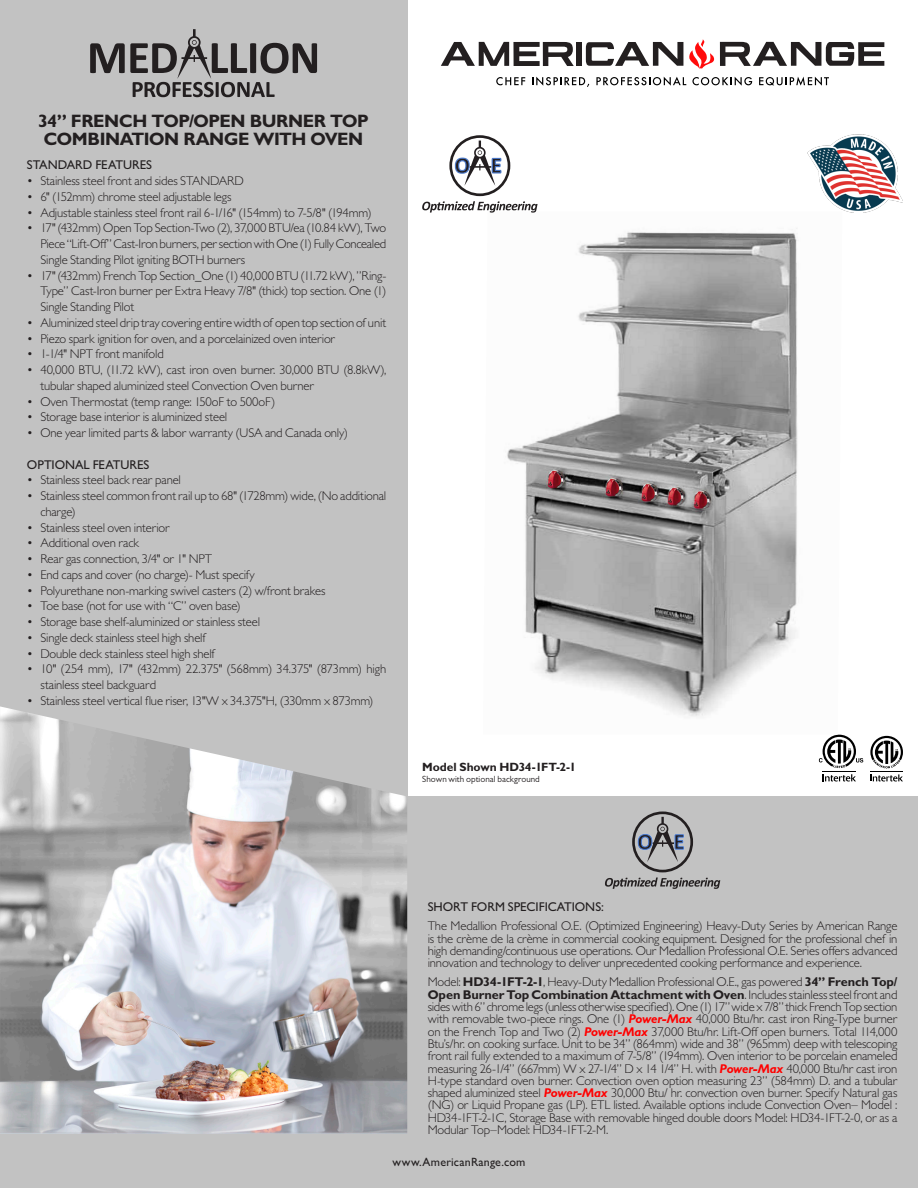
<style>
.page{position:relative;width:918px;height:1188px;background:#fff}
.page>*{position:absolute;margin:0;border:0;box-sizing:border-box;transform-origin:0 0}
.t1{font:700 18px "Gill Sans MT Pro";letter-spacing:-.02em;color:#231f20}
.t2{font:300 12.75px/12.3px "Gill Sans MT Pro";letter-spacing:-.015em;color:#231f20;text-align:justify}
.t3{font:500 12.75px "Gill Sans MT Pro";letter-spacing:-.005em;color:#231f20}
.t4{font:700 12px "Gill Sans MT Pro";letter-spacing:-.01em;color:#231f20}
.t5{font:500 12px "Gill Sans MT Pro";letter-spacing:.02em;color:#231f20}
.t6{font:9px "Gill Sans MT Pro";letter-spacing:.005em;color:#231f20}
.s1{font-weight:700}
.s2{font-weight:700;font-style:italic;color:#f00}
</style>
<div class="page">
<div style="left:0;top:796px;width:918px;height:392px;background:#c2c2c2"></div>
<div style="left:0;top:0;width:407px;height:1188px;background:#c2c2c2"></div>
<img style="left:0;top:706px;width:407px;height:428px">
<div style="left:576px;top:42px;width:6px;height:24px;background:#231f20"></div>
<svg style="left:441px;top:42px;width:133px;height:24px"></svg>
<svg style="left:586px;top:42px;width:97px;height:24px"></svg>
<svg style="left:689px;top:39px;width:195px;height:29px"></svg>
<svg style="left:496px;top:77px;width:29px;height:8px"></svg>
<svg style="left:532px;top:77px;width:57px;height:10px"></svg>
<svg style="left:596px;top:77px;width:90px;height:9px"></svg>
<svg style="left:692px;top:77px;width:60px;height:9px"></svg>
<svg style="left:759px;top:77px;width:70px;height:9px"></svg>
<svg style="left:90px;top:29px;width:227px;height:68px"></svg>
<svg style="left:823px;top:774px;width:33px;height:8px"></svg>
<hr style="left:823px;top:771px;width:33px;height:1px;background:#000">
<svg style="left:819px;top:735px;width:44px;height:33px"></svg>
<svg style="left:870px;top:774px;width:33px;height:8px"></svg>
<hr style="left:870px;top:771px;width:33px;height:1px;background:#000">
<svg style="left:870px;top:736px;width:33px;height:32px"></svg>
<img style="left:808px;top:134px;width:95px;height:78px">
<img style="left:507px;top:211px;width:335px;height:524px">
<svg style="left:422px;top:135px;width:116px;height:78px"></svg>
<svg style="left:605px;top:812px;width:115px;height:77px"></svg>
<p class="t1" style="left:38px;top:110px;width:332px">34” FRENCH TOP/OPEN BURNER TOP</p>
<p class="t1" style="left:44px;top:128px;width:321px">COMBINATION RANGE WITH OVEN</p>
<p class="t3" style="left:27px;top:157px;width:127px">STANDARD FEATURES</p>
<p class="t2" style="left:27px;top:174px;width:218px">• Stainless steel front and sides STANDARD</p>
<p class="t2" style="left:27px;top:190px;width:206px">• 6" (152mm) chrome steel adjustable legs</p>
<p class="t2" style="left:27px;top:206px;width:346px">• Adjustable stainless steel front rail 6-1/16" (154mm) to 7-5/8" (194mm)</p>
<p class="t2" style="left:40px;top:220px;width:347px;line-height:15.8px;text-indent:-14px">• 17" (432mm) Open Top Section-Two (2), 37,000 BTU/ea (10.84 kW), Two Piece “Lift-Off” Cast-Iron burners, per section with One (1) Fully Concealed Single Standing Pilot igniting BOTH burners</p>
<p class="t2" style="left:40px;top:267px;width:347px;line-height:15.8px;text-indent:-14px">• 17" (432mm) French Top Section_One (1) 40,000 BTU (11.72 kW), ”Ring-Type” Cast-Iron burner per Extra Heavy 7/8" (thick) top section. One (1)<br>Single Standing Pilot</p>
<p class="t2" style="left:27px;top:316px;width:361px">• Aluminized steel drip tray covering entire width of open top section of unit</p>
<p class="t2" style="left:27px;top:332px;width:310px">• Piezo spark ignition for oven, and a porcelainized oven interior</p>
<p class="t2" style="left:27px;top:348px;width:138px">• 1-1/4" NPT front manifold</p>
<p class="t2" style="left:40px;top:362px;width:347px;line-height:15.8px;text-indent:-14px">• 40,000 BTU, (11.72 kW), cast iron oven burner. 30,000 BTU (8.8kW), tubular shaped aluminized steel Convection Oven burner</p>
<p class="t2" style="left:27px;top:395px;width:250px">• Oven Thermostat (temp range: 150oF to 500oF)</p>
<p class="t2" style="left:27px;top:411px;width:202px">• Storage base interior is aluminized steel</p>
<p class="t2" style="left:27px;top:426px;width:323px">• One year limited parts &amp; labor warranty (USA and Canada only)</p>
<p class="t3" style="left:27px;top:457px;width:124px">OPTIONAL FEATURES</p>
<p class="t2" style="left:27px;top:474px;width:156px">• Stainless steel back rear panel</p>
<p class="t2" style="left:40px;top:488px;width:347px;line-height:15.8px;text-indent:-14px">• Stainless steel common front rail up to 68" (1728mm) wide, (No additional charge)</p>
<p class="t2" style="left:27px;top:521px;width:144px">• Stainless steel oven interior</p>
<p class="t2" style="left:27px;top:537px;width:114px">• Additional oven rack</p>
<p class="t2" style="left:27px;top:552px;width:187px">• Rear gas connection, 3/4" or 1" NPT</p>
<p class="t2" style="left:27px;top:568px;width:229px">• End caps and cover (no charge)- Must specify</p>
<p class="t2" style="left:27px;top:584px;width:300px">• Polyurethane non-marking swivel casters (2) w/front brakes</p>
<p class="t2" style="left:27px;top:600px;width:215px">• Toe base (not for use with “C” oven base)</p>
<p class="t2" style="left:27px;top:615px;width:235px">• Storage base shelf-aluminized or stainless steel</p>
<p class="t2" style="left:27px;top:631px;width:181px">• Single deck stainless steel high shelf</p>
<p class="t2" style="left:27px;top:647px;width:190px">• Double deck stainless steel high shelf</p>
<p class="t2" style="left:40px;top:661px;width:347px;line-height:15.8px;text-indent:-14px">• 10" (254 mm), 17" (432mm) 22.375" (568mm) 34.375" (873mm) high stainless steel backguard</p>
<p class="t2" style="left:27px;top:694px;width:348px">• Stainless steel vertical flue riser, 13"W x 34.375"H, (330mm x 873mm)</p>
<p class="t4" style="left:422px;top:760px;width:155px">Model Shown HD34-1FT-2-1</p>
<p class="t6" style="left:422px;top:773px;width:119px">Shown with optional background</p>
<p class="t3" style="left:428px;top:900px;width:178px">SHORT FORM SPECIFICATIONS:</p>
<p class="t2" style="left:428px;top:920px;width:471px">The Medallion Professional O.E. (Optimized Engineering) Heavy-Duty Series by American Range is the crème de la crème in commercial cooking equipment. Designed for the professional chef in high demanding/continuous use operations. Our Medallion Professional O.E. Series offers advanced innovation and technology to deliver unprecedented cooking performance and experience.</p>
<p class="t2" style="left:428px;top:976px;width:471px">Model: <span class="s1">HD34-1FT-2-1</span>, Heavy-Duty Medallion Professional O.E., gas powered <span class="s1">34” French Top/ Open Burner Top Combination Attachment with Oven</span>. Includes stainless steel front and sides with 6” chrome legs (unless otherwise specified). One (1) 17” wide x 7/8” thick French Top section with removable two-piece rings. One (1) <span class="s2">Power-Max</span> 40,000 Btu/hr. cast iron Ring-Type burner on the French Top and Two (2) <span class="s2">Power-Max</span> 37,000 Btu/hr. Lift-Off open burners. Total 114,000<br>Btu’s/hr. on cooking surface. Unit to be 34” (864mm) wide and 38” (965mm) deep with telescoping front rail fully extended to a maximum of 7-5/8” (194mm). Oven interior to be porcelain enameled measuring 26-1/4” (667mm) W x 27-1/4” D x 14 1/4” H. with <span class="s2">Power-Max</span> 40,000 Btu/hr cast iron H-type standard oven burner. Convection oven option measuring 23” (584mm) D. and a tubular shaped aluminized steel <span class="s2">Power-Max</span> 30,000 Btu/ hr. convection oven burner. Specify Natural gas (NG) or Liquid Propane gas (LP). ETL listed. Available options include Convection Oven– Model :<br>HD34-1FT-2-1C, Storage Base with removable hinged double doors Model: HD34-1FT-2-0, or as a Modular Top–Model: HD34-1FT-2-M.</p>
<p class="t5" style="left:393px;top:1155px;width:134px">www.AmericanRange.com</p>
</div>
